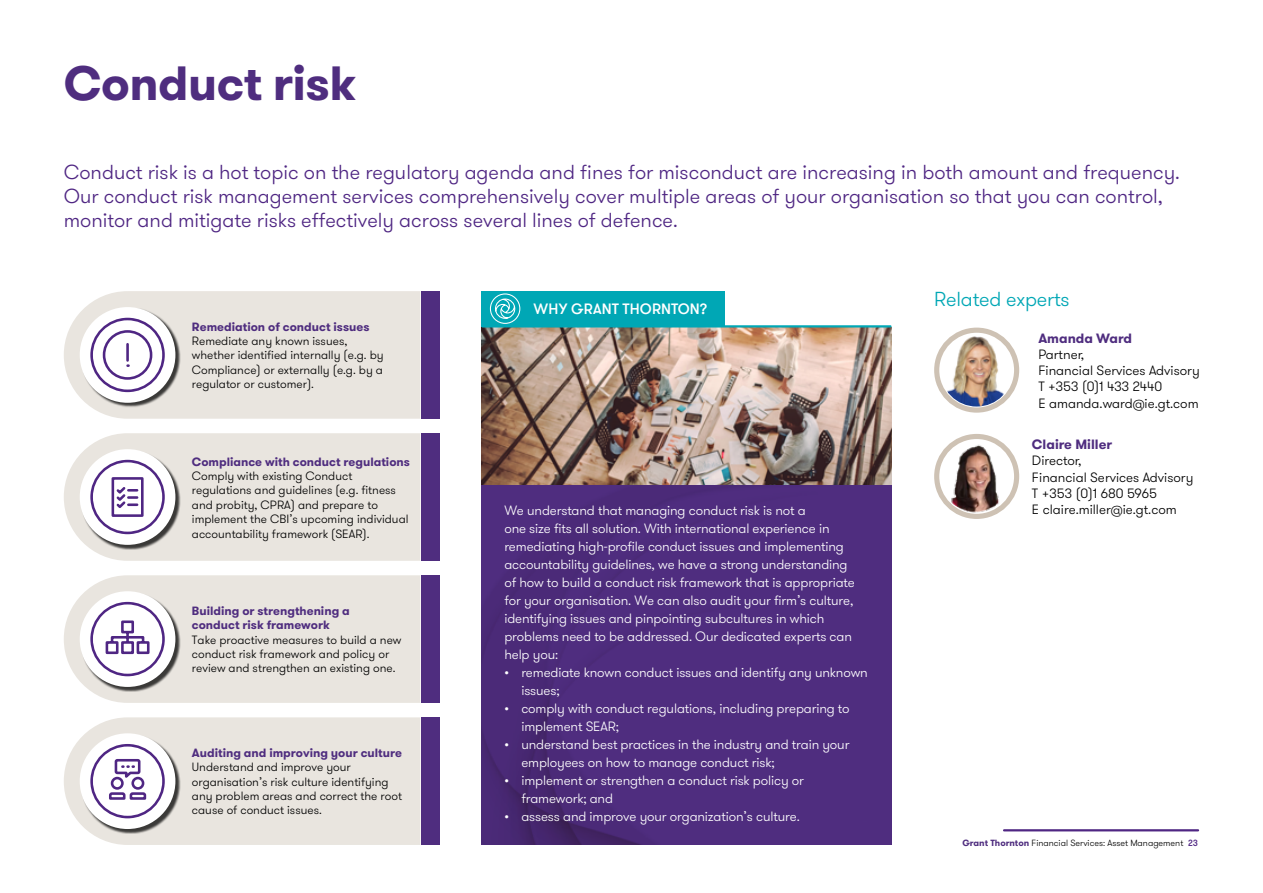
<style>
.page{position:relative;width:1263px;height:893px;background:#fff}
.page>*{position:absolute;margin:0;border:0;box-sizing:border-box;transform-origin:0 0}
.t1{font:700 48px "GT Walsheim Pro";letter-spacing:-.01em;color:#4f2d7f}
.t2{font:300 20.25px/24.3px "GT Walsheim Pro";color:#4f2683}
.t3{font:300 20.25px "GT Walsheim Pro";letter-spacing:-.01em;color:#00a7b5}
.t4{font:500 15px "GT Walsheim Pro";letter-spacing:.005em;color:#fff}
.t5{font:300 13.5px/18px "GT Walsheim Pro";letter-spacing:-.01em;color:#fff}
.t6{font:300 13.5px/16.2px "GT Walsheim Pro";color:#000}
.t7{font:700 13.5px "GT Walsheim Pro";color:#4f2d7f}
.t8{font:300 12px/14.4px "GT Walsheim Pro";color:#000}
.t9{font:700 12px/14.4px "GT Walsheim Pro";color:#4f2d7f}
.t10{font:300 9px "GT Walsheim Pro";color:#000}
.s1{font-weight:700;color:#4f2d7f}
.s2{font-weight:500;color:#4f2683}
</style>
<div class="page">
<hr style="left:1004px;top:829px;width:194px;height:2px;background:#4f2683">
<div style="left:934px;top:434px;width:85px;height:85px;border:5px solid #cec2b4;border-radius:50%"></div>
<img style="left:940px;top:440px;width:73px;height:73px;border-radius:36px">
<div style="left:934px;top:328px;width:85px;height:85px;border:5px solid #cec2b4;border-radius:50%"></div>
<img style="left:940px;top:336px;width:73px;height:71px">
<img style="left:481px;top:327px;width:411px;height:158px">
<img style="left:481px;top:485px;width:411px;height:360px">
<hr style="left:482px;top:325px;width:408px;height:2px;background:#00a7b5">
<div style="left:481px;top:291px;width:244px;height:35px;background:#00a7b5"></div>
<svg style="left:490px;top:293px;width:30px;height:31px"></svg>
<div style="left:64px;top:291px;width:356px;height:128px;background:#e9e5df"></div>
<div style="left:81px;top:308px;width:99px;height:99px;background:#000;opacity:.75"></div>
<div style="left:80px;top:307px;width:95px;height:96px;background:#fff;border-radius:50%"></div>
<svg style="left:90px;top:318px;width:75px;height:74px"></svg>
<div style="left:64px;top:433px;width:356px;height:128px;background:#e9e5df"></div>
<div style="left:421px;top:433px;width:18px;height:128px;background:#4f2d7f"></div>
<div style="left:81px;top:450px;width:99px;height:99px;background:#000;opacity:.75"></div>
<div style="left:80px;top:449px;width:95px;height:96px;background:#fff;border-radius:50%"></div>
<svg style="left:90px;top:460px;width:75px;height:74px"></svg>
<div style="left:64px;top:575px;width:356px;height:128px;background:#e9e5df"></div>
<div style="left:421px;top:575px;width:18px;height:128px;background:#4f2d7f"></div>
<div style="left:81px;top:592px;width:99px;height:99px;background:#000;opacity:.75"></div>
<div style="left:80px;top:591px;width:95px;height:96px;background:#fff;border-radius:50%"></div>
<svg style="left:90px;top:602px;width:75px;height:74px"></svg>
<div style="left:64px;top:717px;width:356px;height:128px;background:#e9e5df"></div>
<div style="left:421px;top:717px;width:18px;height:128px;background:#4f2d7f"></div>
<div style="left:81px;top:734px;width:99px;height:99px;background:#000;opacity:.75"></div>
<div style="left:80px;top:733px;width:95px;height:96px;background:#fff;border-radius:50%"></div>
<svg style="left:90px;top:744px;width:75px;height:74px"></svg>
<div style="left:421px;top:291px;width:18px;height:128px;background:#4f2d7f"></div>
<h1 class="t1" style="left:64px;top:52px;width:294px">Conduct risk</h1>
<p class="t2" style="left:64px;top:160px;width:1117px">Conduct risk is a hot topic on the regulatory agenda and fines for misconduct are increasing in both amount and frequency.<br>Our conduct risk management services comprehensively cover multiple areas of your organisation so that you can control, monitor and mitigate risks effectively across several lines of defence.</p>
<p class="t9" style="left:192px;top:319px;width:179px">Remediation of conduct issues</p>
<p class="t8" style="left:192px;top:334px;width:193px">Remediate any known issues, whether identified internally (e.g. by<br>Compliance) or externally (e.g. by a regulator or customer).</p>
<p class="t9" style="left:192px;top:454px;width:220px">Compliance with conduct regulations</p>
<p class="t8" style="left:192px;top:469px;width:218px">Comply with existing Conduct regulations and guidelines (e.g. fitness and probity, CPRA) and prepare to implement the CBI’s upcoming individual accountability framework (SEAR).</p>
<p class="t9" style="left:192px;top:603px;width:159px">Building or strengthening a conduct risk framework</p>
<p class="t8" style="left:192px;top:632px;width:211px">Take proactive measures to build a new conduct risk framework and policy or review and strengthen an existing one.</p>
<p class="t9" style="left:192px;top:746px;width:212px">Auditing and improving your culture</p>
<p class="t8" style="left:192px;top:760px;width:212px">Understand and improve your organisation’s risk culture identifying any problem areas and correct the root cause of conduct issues.</p>
<p class="t4" style="left:519px;top:291px;width:175px">WHY GRANT THORNTON?</p>
<p class="t4" style="left:534px;top:300px;width:175px">WHY GRANT THORNTON?</p>
<p class="t5" style="left:504px;top:502px;width:352px">We understand that managing conduct risk is not a<br>one size fits all solution. With international experience in remediating high-profile conduct issues and implementing accountability guidelines, we have a strong understanding of how to build a conduct risk framework that is appropriate for your organisation. We can also audit your firm’s culture, identifying issues and pinpointing subcultures in which problems need to be addressed. Our dedicated experts can help you:</p>
<p class="t5" style="left:521px;top:664px;width:348px;text-indent:-17px">• remediate known conduct issues and identify any unknown issues;</p>
<p class="t5" style="left:521px;top:700px;width:330px;text-indent:-17px">• comply with conduct regulations, including preparing to implement SEAR;</p>
<p class="t5" style="left:521px;top:736px;width:330px;text-indent:-17px">• understand best practices in the industry and train your employees on how to manage conduct risk;</p>
<p class="t5" style="left:521px;top:772px;width:284px;text-indent:-17px">• implement or strengthen a conduct risk policy or framework; and</p>
<p class="t5" style="left:504px;top:808px;width:297px">• assess and improve your organization’s culture.</p>
<h2 class="t3" style="left:934px;top:287px;width:137px">Related experts</h2>
<p class="t7" style="left:1038px;top:329px;width:95px">Amanda Ward</p>
<p class="t6" style="left:1038px;top:346px;width:163px">Partner,<br>Financial Services Advisory<br>T +353 (0)1 433 2440<br>E amanda.ward@ie.gt.com</p>
<p class="t7" style="left:1032px;top:436px;width:82px">Claire Miller</p>
<p class="t6" style="left:1032px;top:453px;width:163px">Director,<br>Financial Services Advisory<br>T +353 (0)1 680 5965<br>E claire.miller@ie.gt.com</p>
<p class="t10" style="left:962px;top:837px;width:237px"><span class="s1">Grant Thornton</span> Financial Services: Asset Management <span class="s2">23</span></p>
</div>
